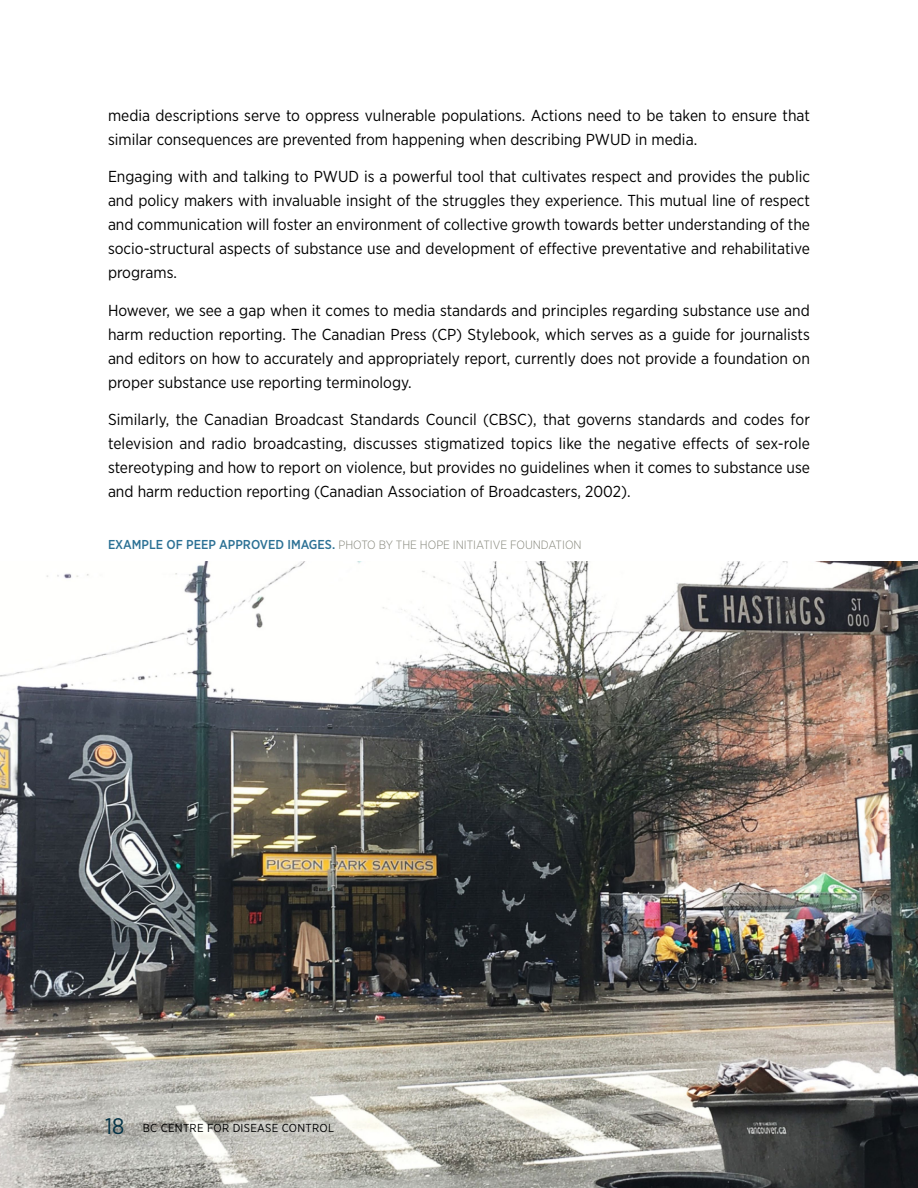
<style>
.page{position:relative;width:918px;height:1188px;background:#fff}
.page>*{position:absolute;margin:0;border:0;box-sizing:border-box;transform-origin:0 0}
.t1{font:15.9px/24px "Gotham Narrow";color:#000;text-align:justify}
.t2{font:300 12px "Gotham Narrow";color:#85867a}
.t3{font:11.55px "Gotham Narrow";letter-spacing:.02em;color:#000}
.s1{font-weight:500;font-size:12.9px;color:#2c7195}
.s2{font-size:22.5px;color:#023246}
</style>
<div class="page">
<img style="left:0;top:562px;width:918px;height:626px">
<p class="t1" style="left:108px;top:103px;width:703px">media descriptions serve to oppress vulnerable populations. Actions need to be taken to ensure that similar consequences are prevented from happening when describing PWUD in media.</p>
<p class="t1" style="left:108px;top:164px;width:704px">Engaging with and talking to PWUD is a powerful tool that cultivates respect and provides the public and policy makers with invaluable insight of the struggles they experience. This mutual line of respect and communication will foster an environment of collective growth towards better understanding of the socio-structural aspects of substance use and development of effective preventative and rehabilitative programs.</p>
<p class="t1" style="left:108px;top:298px;width:703px">However, we see a gap when it comes to media standards and principles regarding substance use and harm reduction reporting. The Canadian Press (CP) Stylebook, which serves as a guide for journalists and editors on how to accurately and appropriately report, currently does not provide a foundation on proper substance use reporting terminology.</p>
<p class="t1" style="left:108px;top:407px;width:704px">Similarly, the Canadian Broadcast Standards Council (CBSC), that governs standards and codes for television and radio broadcasting, discusses stigmatized topics like the negative effects of sex-role stereotyping and how to report on violence, but provides no guidelines when it comes to substance use and harm reduction reporting (Canadian Association of Broadcasters, 2002).</p>
<p class="t2" style="left:108px;top:538px;width:475px"><span class="s1">EXAMPLE OF PEEP APPROVED IMAGES.</span> PHOTO BY THE HOPE INITIATIVE FOUNDATION</p>
<p class="t3" style="left:105px;top:1121px;width:230px"><span class="s2">18</span> BC CENTRE FOR DISEASE CONTROL</p>
</div>
